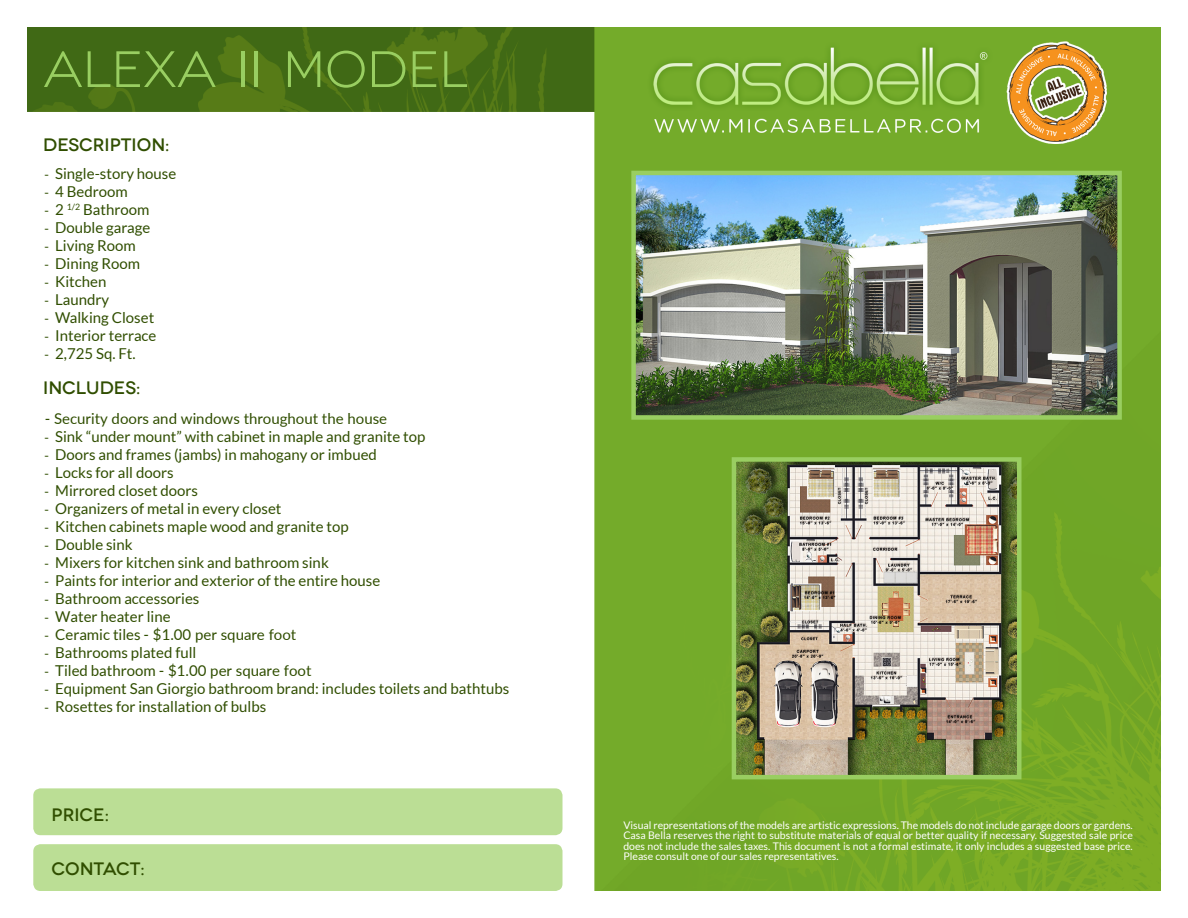
<style>
.page{position:relative;width:1188px;height:918px;background:#fff}
.page>*{position:absolute;margin:0;border:0;box-sizing:border-box;transform-origin:0 0}
.sub_heads{font:51px "Novecentowide";color:#99ce61}
.sub_heads-2{font:500 18px "Novecentowide";color:#304e00}
.sub_heads-3{font:15px "Lato";color:#304e00}
.t1{font:10.5px/10.5px "Lato";color:#fff;text-align:justify}
.s1{font-family:"Franklin Gothic"}
</style>
<div class="page">
<img style="left:27px;top:27px;width:1134px;height:864px">
<img style="left:636px;top:176px;width:481px;height:239px">
<div style="left:631px;top:171px;width:491px;height:249px;border:4px solid #99ce61"></div>
<img style="left:737px;top:462px;width:280px;height:312px">
<div style="left:732px;top:457px;width:290px;height:322px;border:4px solid #99ce61"></div>
<div style="left:33px;top:844px;width:529px;height:47px;background:#bbde95;border-radius:7px"></div>
<div style="left:33px;top:788px;width:529px;height:47px;background:#bbde95;border-radius:7px"></div>
<p class="sub_heads" style="left:43px;top:40px;width:426px">ALEXA II MODEL</p>
<p class="sub_heads-2" style="left:43px;top:134px;width:128px">DESCRIPTION:</p>
<p class="sub_heads-3" style="left:45px;top:166px;width:133px"><span class="s1">-</span> Single-story house</p>
<p class="sub_heads-3" style="left:45px;top:184px;width:85px"><span class="s1">-</span> 4 Bedroom</p>
<p class="sub_heads-3" style="left:45px;top:202px;width:106px"><span class="s1">-</span> 2 <sup>1/2</sup> Bathroom</p>
<p class="sub_heads-3" style="left:45px;top:220px;width:107px"><span class="s1">-</span> Double garage</p>
<p class="sub_heads-3" style="left:45px;top:238px;width:93px"><span class="s1">-</span> Living Room</p>
<p class="sub_heads-3" style="left:45px;top:256px;width:97px"><span class="s1">-</span> Dining Room</p>
<p class="sub_heads-3" style="left:45px;top:274px;width:63px"><span class="s1">-</span> Kitchen</p>
<p class="sub_heads-3" style="left:45px;top:292px;width:66px"><span class="s1">-</span> Laundry</p>
<p class="sub_heads-3" style="left:45px;top:310px;width:111px"><span class="s1">-</span> Walking Closet</p>
<p class="sub_heads-3" style="left:45px;top:328px;width:113px"><span class="s1">-</span> Interior terrace</p>
<p class="sub_heads-3" style="left:45px;top:346px;width:93px"><span class="s1">-</span> 2,725 Sq. Ft.</p>
<p class="sub_heads-2" style="left:43px;top:377px;width:99px">INCLUDES:</p>
<p class="sub_heads-3" style="left:45px;top:408px;width:344px">- Security doors and windows throughout the house</p>
<p class="sub_heads-3" style="left:45px;top:428px;width:382px"><span class="s1">-</span> Sink “under mount” with cabinet in maple and granite top</p>
<p class="sub_heads-3" style="left:45px;top:446px;width:334px"><span class="s1">-</span> Doors and frames (jambs) in mahogany or imbued</p>
<p class="sub_heads-3" style="left:45px;top:464px;width:130px"><span class="s1">-</span> Locks for all doors</p>
<p class="sub_heads-3" style="left:45px;top:482px;width:155px"><span class="s1">-</span> Mirrored closet doors</p>
<p class="sub_heads-3" style="left:45px;top:500px;width:238px"><span class="s1">-</span> Organizers of metal in every closet</p>
<p class="sub_heads-3" style="left:45px;top:518px;width:306px"><span class="s1">-</span> Kitchen cabinets maple wood and granite top</p>
<p class="sub_heads-3" style="left:45px;top:536px;width:90px"><span class="s1">-</span> Double sink</p>
<p class="sub_heads-3" style="left:45px;top:554px;width:286px"><span class="s1">-</span> Mixers for kitchen sink and bathroom sink</p>
<p class="sub_heads-3" style="left:45px;top:572px;width:337px"><span class="s1">-</span> Paints for interior and exterior of the entire house</p>
<p class="sub_heads-3" style="left:45px;top:590px;width:156px"><span class="s1">-</span> Bathroom accessories</p>
<p class="sub_heads-3" style="left:45px;top:608px;width:127px"><span class="s1">-</span> Water heater line</p>
<p class="sub_heads-3" style="left:45px;top:626px;width:253px"><span class="s1">-</span> Ceramic tiles - $1.00 per square foot</p>
<p class="sub_heads-3" style="left:45px;top:644px;width:153px"><span class="s1">-</span> Bathrooms plated full</p>
<p class="sub_heads-3" style="left:45px;top:662px;width:268px"><span class="s1">-</span> Tiled bathroom - $1.00 per square foot</p>
<p class="sub_heads-3" style="left:45px;top:680px;width:466px"><span class="s1">-</span> Equipment San Giorgio bathroom brand: includes toilets and bathtubs</p>
<p class="sub_heads-3" style="left:45px;top:698px;width:223px"><span class="s1">-</span> Rosettes for installation of bulbs</p>
<p class="sub_heads-2" style="left:52px;top:804px;width:59px">PRICE:</p>
<p class="sub_heads-2" style="left:52px;top:858px;width:95px">CONTACT:</p>
<p class="t1" style="left:623px;top:820px;width:511px">Visual representations of the models are artistic expressions. The models do not include garage doors or gardens.<br>Casa Bella reserves the right to substitute materials of equal or better quality if necessary. Suggested sale price does not include the sales taxes. This document is not a formal estimate, it only includes a suggested base price.<br>Please consult one of our sales representatives.</p>
</div>
